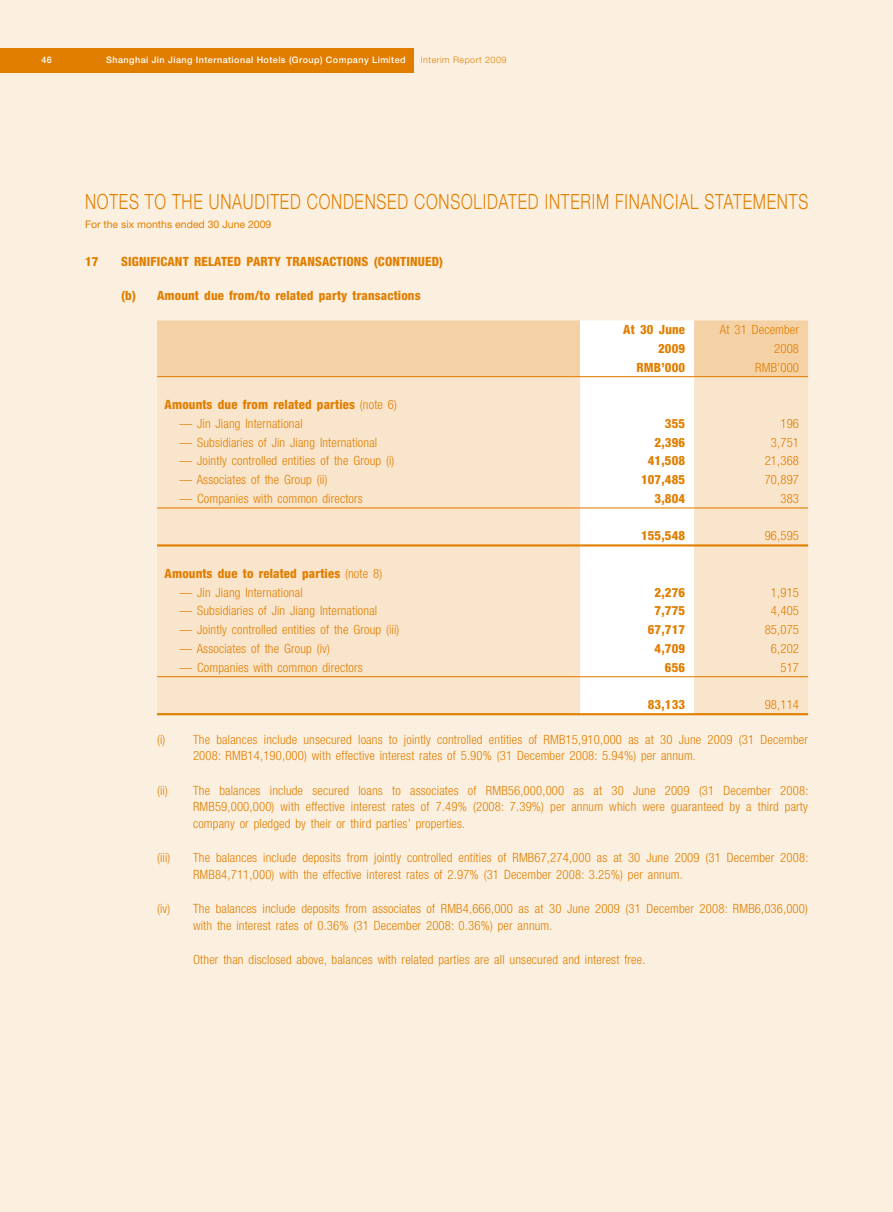
<style>
.page{position:relative;width:893px;height:1212px;background:#fbf0e0}
.page>*{position:absolute;margin:0;border:0;box-sizing:border-box;transform-origin:0 0}
.t1{font:300 21px "Helvetica Neue LT Std";letter-spacing:.05em;color:#e17e00;scale:.75 1}
.t2{font:300 condensed 12.75px/16.5px "Helvetica Neue LT Std";letter-spacing:.01em;color:#e17e00}
.t3{font:800 condensed 12.75px "Helvetica Neue LT Std";letter-spacing:.015em;color:#e17e00}
.t4{font:10.5px "Helvetica Neue LT Std";color:#e17e00}
.t5{font:500 9px "Helvetica Neue LT Std";letter-spacing:.05em;color:#fff}
.t6{font:300 9px "Helvetica Neue LT Std";letter-spacing:.05em;color:#e17e00}
.s1{font-weight:300}
</style>
<div class="page">
<div style="left:0;top:48px;width:414px;height:24px;background:#e17e00"></div>
<svg style="left:157px;top:377px;width:651px;height:336px;background:#f9e9d4"></svg>
<svg style="left:157px;top:508px;width:651px;height:187px;background:#f9e8d3"></svg>
<hr style="left:157px;top:544px;width:414px;height:2px;background:#e17e00">
<svg style="left:571px;top:544px;width:9px;height:2px"></svg>
<hr style="left:580px;top:544px;width:105px;height:2px;background:#e17e00">
<svg style="left:685px;top:544px;width:9px;height:2px"></svg>
<hr style="left:694px;top:544px;width:105px;height:2px;background:#e17e00">
<svg style="left:799px;top:544px;width:9px;height:2px"></svg>
<hr style="left:157px;top:713px;width:414px;height:2px;background:#e17e00">
<svg style="left:571px;top:713px;width:9px;height:2px"></svg>
<hr style="left:580px;top:713px;width:105px;height:2px;background:#e17e00">
<svg style="left:685px;top:713px;width:9px;height:2px"></svg>
<hr style="left:694px;top:713px;width:105px;height:2px;background:#e17e00">
<svg style="left:799px;top:713px;width:9px;height:2px"></svg>
<svg style="left:157px;top:320px;width:651px;height:57px;background:#f6d8b3"></svg>
<hr style="left:157px;top:507px;width:414px;height:1px;background:#e17e00">
<hr style="left:580px;top:507px;width:105px;height:1px;background:#e17e00">
<hr style="left:694px;top:507px;width:105px;height:1px;background:#e17e00">
<hr style="left:157px;top:676px;width:414px;height:1px;background:#e17e00">
<hr style="left:580px;top:676px;width:105px;height:1px;background:#e17e00">
<hr style="left:694px;top:676px;width:105px;height:1px;background:#e17e00">
<p class="t5" style="left:41px;top:54px;width:6px">46</p>
<p class="t5" style="left:106px;top:54px;width:301px">Shanghai Jin Jiang International Hotels (Group) Company Limited</p>
<p class="t6" style="left:421px;top:54px;width:87px">Interim Report 2009</p>
<h1 class="t1" style="left:85px;top:189px;width:966px">NOTES TO THE UNAUDITED CONDENSED CONSOLIDATED INTERIM FINANCIAL STATEMENTS</h1>
<p class="t4" style="left:85px;top:218px;width:188px">For the six months ended 30 June 2009</p>
<p class="t3" style="left:85px;top:253px;width:15px">17</p>
<p class="t3" style="left:121px;top:253px;width:81px">Significant relate</p>
<p class="t3" style="left:234px;top:253px;width:21px">d party</p>
<p class="t3" style="left:286px;top:253px;width:159px">transactions (conti nued)</p>
<p class="t3" style="left:121px;top:288px;width:301px">(b) Amount due from/to related party transactions</p>
<p class="t3" style="left:623px;top:322px;width:63px">At 30 June</p>
<p class="t2" style="left:720px;top:321px;width:81px">At 31 December</p>
<p class="t3" style="left:658px;top:340px;width:29px">2009</p>
<p class="t2" style="left:774px;top:340px;width:26px">2008</p>
<p class="t3" style="left:636px;top:359px;width:50px">RMB’000</p>
<p class="t2" style="left:755px;top:359px;width:45px">RMB’000</p>
<p class="t3" style="left:165px;top:397px;width:234px">Amounts due from related parties <span class="s1">(note 6)</span></p>
<p class="t2" style="left:180px;top:415px;width:125px">— Jin Jiang International</p>
<p class="t3" style="left:665px;top:415px;width:22px">355</p>
<p class="t2" style="left:780px;top:415px;width:20px">196</p>
<p class="t2" style="left:180px;top:434px;width:199px">— Subsidiaries of Jin Jiang International</p>
<p class="t3" style="left:655px;top:434px;width:32px">2,396</p>
<p class="t2" style="left:771px;top:434px;width:30px">3,751</p>
<p class="t2" style="left:180px;top:452px;width:216px">— Jointly controlled entities of the Group (i)</p>
<p class="t3" style="left:648px;top:453px;width:39px">41,508</p>
<p class="t2" style="left:765px;top:452px;width:36px">21,368</p>
<p class="t2" style="left:180px;top:471px;width:149px">— Associates of the Group (ii)</p>
<p class="t3" style="left:641px;top:472px;width:46px">107,485</p>
<p class="t2" style="left:765px;top:471px;width:36px">70,897</p>
<p class="t2" style="left:180px;top:490px;width:185px">— Companies with common directors</p>
<p class="t3" style="left:655px;top:490px;width:32px">3,804</p>
<p class="t2" style="left:780px;top:490px;width:20px">383</p>
<p class="t3" style="left:641px;top:528px;width:46px">155,548</p>
<p class="t2" style="left:765px;top:527px;width:36px">96,595</p>
<p class="t3" style="left:165px;top:565px;width:219px">Amounts due to related parties <span class="s1">(note 8)</span></p>
<p class="t2" style="left:180px;top:584px;width:125px">— Jin Jiang International</p>
<p class="t3" style="left:655px;top:584px;width:32px">2,276</p>
<p class="t2" style="left:771px;top:584px;width:30px">1,915</p>
<p class="t2" style="left:180px;top:602px;width:199px">— Subsidiaries of Jin Jiang International</p>
<p class="t3" style="left:655px;top:603px;width:32px">7,775</p>
<p class="t2" style="left:771px;top:602px;width:30px">4,405</p>
<p class="t2" style="left:180px;top:621px;width:221px">— Jointly controlled entities of the Group (iii)</p>
<p class="t3" style="left:648px;top:622px;width:39px">67,717</p>
<p class="t2" style="left:765px;top:621px;width:36px">85,075</p>
<p class="t2" style="left:180px;top:640px;width:152px">— Associates of the Group (iv)</p>
<p class="t3" style="left:655px;top:640px;width:32px">4,709</p>
<p class="t2" style="left:771px;top:640px;width:30px">6,202</p>
<p class="t2" style="left:180px;top:659px;width:185px">— Companies with common directors</p>
<p class="t3" style="left:665px;top:659px;width:22px">656</p>
<p class="t2" style="left:780px;top:659px;width:20px">517</p>
<p class="t3" style="left:648px;top:697px;width:39px">83,133</p>
<p class="t2" style="left:765px;top:696px;width:36px">98,114</p>
<p class="t2" style="left:193px;top:731px;width:616px;text-indent:-36px">(i) The balances include unsecured loans to jointly controlled entities of RMB15,910,000 as at 30 June 2009 (31 December<br>2008: RMB14,190,000) with effective interest rates of 5.90% (31 December 2008: 5.94%) per annum.</p>
<p class="t2" style="left:193px;top:782px;width:617px;text-align:justify;text-indent:-36px">(ii) The balances include secured loans to associates of RMB56,000,000 as at 30 June 2009 (31 December 2008:<br>RMB59,000,000) with effective interest rates of 7.49% (2008: 7.39%) per annum which were guaranteed by a third party company or pledged by their or third parties’ properties.</p>
<p class="t2" style="left:157px;top:849px;width:15px">(iii)</p>
<p class="t2" style="left:193px;top:849px;width:617px">The balances include deposits from jointly controlled entities of RMB67,274,000 as at 30 June 2009 (31 December 2008:<br>RMB84,711,000) with the effective interest rates of 2.97% (31 December 2008: 3.25%) per annum.</p>
<p class="t2" style="left:193px;top:900px;width:616px;text-indent:-36px">(iv) The balances include deposits from associates of RMB4,666,000 as at 30 June 2009 (31 December 2008: RMB6,036,000) with the interest rates of 0.36% (31 December 2008: 0.36%) per annum.</p>
<p class="t2" style="left:193px;top:951px;width:454px">Other than disclosed above, balances with related parties are all unsecured and interest free.</p>
</div>
